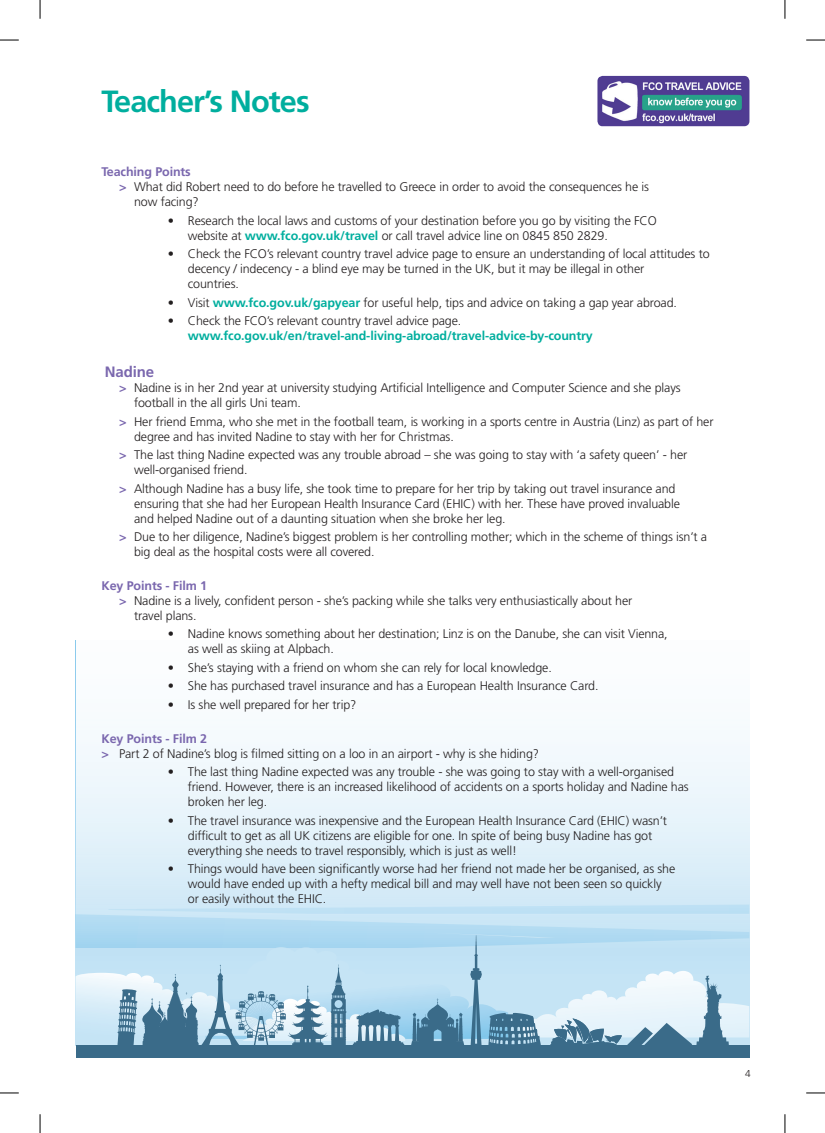
<style>
.page{position:relative;width:825px;height:1133px;background:#fff}
.page>*{position:absolute;margin:0;border:0;box-sizing:border-box;transform-origin:0 0}
.t1{font:700 30.62px "Frutiger";letter-spacing:-.03em;color:#00ae9e}
.t2{font:700 15px "Frutiger";letter-spacing:-.01em;color:#7a67ae}
.t3{font:300 12.5px/15px "Frutiger";letter-spacing:-.01em;color:#231f20}
.t4{font:700 12.5px "Frutiger";letter-spacing:-.01em;color:#00ae9e}
.t5{font:700 12.5px "Frutiger";letter-spacing:-.01em;color:#7a67ae}
.t6{font:300 10px "Frutiger";color:#231f20}
.s1{font-weight:700;color:#7a67ae}
.s2{font-weight:700;color:#00ae9e}
</style>
<div class="page">
<div style="left:75px;top:1044px;width:674px;height:13px;background:#3a6b89"></div>
<svg style="left:75px;top:948px;width:674px;height:106px"></svg>
<svg style="left:75px;top:640px;width:674px;height:308px"></svg>
<img style="left:597px;top:76px;width:152px;height:50px">
<svg style="left:0;top:39px;width:19px;height:2px"></svg>
<svg style="left:806px;top:39px;width:18px;height:2px"></svg>
<svg style="left:0;top:1092px;width:19px;height:1px"></svg>
<svg style="left:806px;top:1092px;width:18px;height:1px"></svg>
<svg style="left:39px;top:0;width:2px;height:19px"></svg>
<svg style="left:39px;top:1114px;width:2px;height:18px"></svg>
<svg style="left:784px;top:0;width:1px;height:19px"></svg>
<svg style="left:784px;top:1114px;width:1px;height:18px"></svg>
<h1 class="t1" style="left:101px;top:83px;width:209px">Teacher’s Notes</h1>
<p class="t5" style="left:101px;top:164px;width:91px">Teaching Points</p>
<p class="t3" style="left:119px;top:179px;width:531px"><span class="s1">&gt;</span> What did Robert need to do before he travelled to Greece in order to avoid the consequences he is</p>
<p class="t3" style="left:134px;top:194px;width:66px">now facing?</p>
<p class="t3" style="left:188px;top:213px;width:470px;text-indent:-20px">• Research the local laws and customs of your destination before you go by visiting the FCO website at <span class="s2">www.fco.gov.uk/travel</span> or call travel advice line on 0845 850 2829.</p>
<p class="t3" style="left:188px;top:247px;width:523px;text-indent:-20px">• Check the FCO’s relevant country travel advice page to ensure an understanding of local attitudes to decency / indecency - a blind eye may be turned in the UK, but it may be illegal in other<br>countries.</p>
<p class="t3" style="left:168px;top:295px;width:510px">• Visit <span class="s2">www.fco.gov.uk/gapyear</span> for useful help, tips and advice on taking a gap year abroad.</p>
<p class="t3" style="left:168px;top:314px;width:295px">• Check the FCO’s relevant country travel advice page.</p>
<p class="t4" style="left:188px;top:329px;width:406px">www.fco.gov.uk/en/travel-and-living-abroad/travel-advice-by-country</p>
<p class="t2" style="left:105px;top:363px;width:51px">Nadine</p>
<p class="t3" style="left:134px;top:380px;width:547px;text-indent:-15px"><span class="s1">&gt;</span> Nadine is in her 2nd year at university studying Artificial Intelligence and Computer Science and she plays football in the all girls Uni team.</p>
<p class="t3" style="left:134px;top:414px;width:580px;text-indent:-15px"><span class="s1">&gt;</span> Her friend Emma, who she met in the football team, is working in a sports centre in Austria (Linz) as part of her degree and has invited Nadine to stay with her for Christmas.</p>
<p class="t3" style="left:134px;top:447px;width:554px;text-indent:-15px"><span class="s1">&gt;</span> The last thing Nadine expected was any trouble abroad – she was going to stay with ‘a safety queen’ - her well-organised friend.</p>
<p class="t3" style="left:134px;top:481px;width:547px;text-indent:-15px"><span class="s1">&gt;</span> Although Nadine has a busy life, she took time to prepare for her trip by taking out travel insurance and ensuring that she had her European Health Insurance Card (EHIC) with her. These have proved invaluable and helped Nadine out of a daunting situation when she broke her leg.</p>
<p class="t3" style="left:134px;top:529px;width:574px;text-indent:-15px"><span class="s1">&gt;</span> Due to her diligence, Nadine’s biggest problem is her controlling mother; which in the scheme of things isn’t a big deal as the hospital costs were all covered.</p>
<p class="t5" style="left:101px;top:578px;width:107px">Key Points - Film 1</p>
<p class="t3" style="left:119px;top:593px;width:514px"><span class="s1">&gt;</span> Nadine is a lively, confident person - she’s packing while she talks very enthusiastically about her</p>
<p class="t3" style="left:134px;top:608px;width:64px">travel plans.</p>
<p class="t3" style="left:188px;top:626px;width:481px;text-indent:-20px">• Nadine knows something about her destination; Linz is on the Danube, she can visit Vienna, as well as skiing at Alpbach.</p>
<p class="t3" style="left:168px;top:660px;width:385px">• She’s staying with a friend on whom she can rely for local knowledge.</p>
<p class="t3" style="left:168px;top:678px;width:432px">• She has purchased travel insurance and has a European Health Insurance Card.</p>
<p class="t3" style="left:168px;top:697px;width:190px">• Is she well prepared for her trip?</p>
<p class="t3" style="left:101px;top:731px;width:439px"><span class="s1">Key Points - Film 2<br>&gt;</span> Part 2 of Nadine’s blog is filmed sitting on a loo in an airport - why is she hiding?</p>
<p class="t3" style="left:188px;top:764px;width:502px;text-indent:-20px">• The last thing Nadine expected was any trouble - she was going to stay with a well-organised friend. However, there is an increased likelihood of accidents on a sports holiday and Nadine has broken her leg.</p>
<p class="t3" style="left:188px;top:813px;width:480px;text-indent:-20px">• The travel insurance was inexpensive and the European Health Insurance Card (EHIC) wasn’t difficult to get as all UK citizens are eligible for one. In spite of being busy Nadine has got everything she needs to travel responsibly, which is just as well!</p>
<p class="t3" style="left:188px;top:861px;width:488px;text-indent:-20px">• Things would have been significantly worse had her friend not made her be organised, as she would have ended up with a hefty medical bill and may well have not been seen so quickly or easily without the EHIC.</p>
<p class="t6" style="left:744px;top:1067px;width:7px">4</p>
</div>
